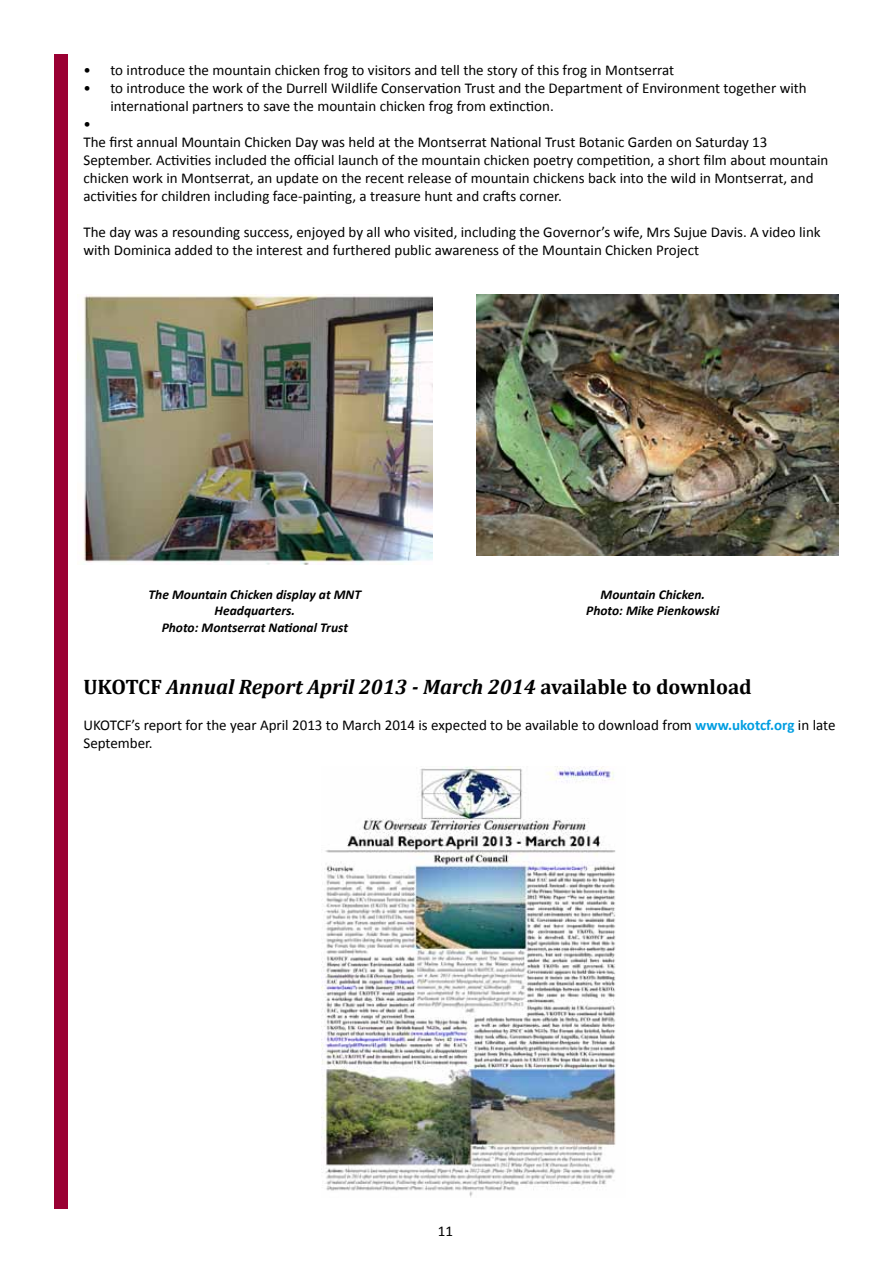
<style>
.page{position:relative;width:893px;height:1263px;background:#fff}
.page>*{position:absolute;margin:0;border:0;box-sizing:border-box;transform-origin:0 0}
.t1{font:italic 700 21px "Cambria";color:#000}
.t2{font:15px/18px "Calibri";color:#000}
.t3{font:italic 700 13.5px/16.2px "Calibri";color:#000;text-align:center}
.s1{font-style:normal}
.s2{font-weight:700;color:#009ee1}
</style>
<div class="page">
<div style="left:54px;top:54px;width:13px;height:1155px;background:#9a0033"></div>
<img style="left:77px;top:294px;width:355px;height:270px">
<img style="left:322px;top:767px;width:294px;height:430px">
<img style="left:477px;top:294px;width:362px;height:261px">
<p class="t2" style="left:83px;top:61px;width:592px">• to introduce the mountain chicken frog to visitors and tell the story of this frog in Montserrat</p>
<p class="t2" style="left:83px;top:79px;width:725px">• to introduce the work of the Durrell Wildlife Conservation Trust and the Department of Environment together with</p>
<p class="t2" style="left:110px;top:97px;width:445px">international partners to save the mountain chicken frog from extinction.</p>
<p class="t2" style="left:83px;top:115px;width:9px">•</p>
<p class="t2" style="left:83px;top:133px;width:685px">The first annual Mountain Chicken Day was held at the Montserrat National Trust Botanic Garden on Saturday 13</p>
<p class="t2" style="left:83px;top:151px;width:747px">September. Activities included the official launch of the mountain chicken poetry competition, a short film about mountain</p>
<p class="t2" style="left:83px;top:169px;width:732px">chicken work in Montserrat, an update on the recent release of mountain chickens back into the wild in Montserrat, and</p>
<p class="t2" style="left:83px;top:187px;width:480px">activities for children including face-painting, a treasure hunt and crafts corner.</p>
<p class="t2" style="left:83px;top:223px;width:739px">The day was a resounding success, enjoyed by all who visited, including the Governor’s wife, Mrs Sujue Davis. A video link with Dominica added to the interest and furthered public awareness of the Mountain Chicken Project</p>
<p class="t3" style="left:149px;top:587px;width:214px">The Mountain Chicken display at MNT<br>Headquarters.<br>Photo: Montserrat National Trust</p>
<p class="t3" style="left:586px;top:587px;width:135px">Mountain Chicken.<br>Photo: Mike Pienkowski</p>
<h1 class="t1" style="left:83px;top:680px;width:670px"><span class="s1">UKOTCF</span> Annual Report April 2013 - March 2014 <span class="s1">available to download</span></h1>
<p class="t2" style="left:83px;top:716px;width:753px">UKOTCF’s report for the year April 2013 to March 2014 is expected to be available to download from <span class="s2">www.ukotcf.org</span> in late<br>September.</p>
<p class="t2" style="left:438px;top:1223px;width:17px">11</p>
</div>
